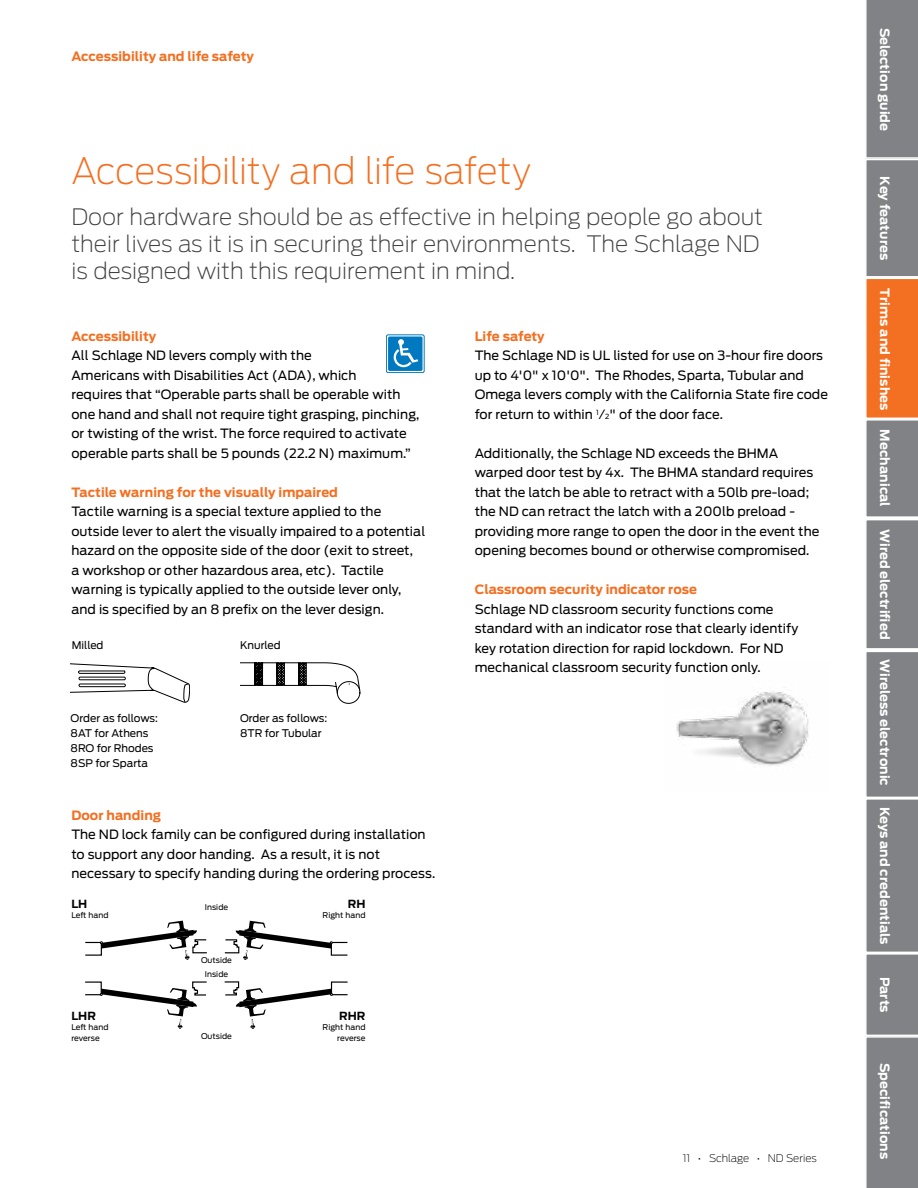
<style>
.page{position:relative;width:918px;height:1188px;background:#fff}
.page>*{position:absolute;margin:0;border:0;box-sizing:border-box;transform-origin:0 0}
.t1{font:200 36px "Antenna";letter-spacing:-.01em;color:#f36f21}
.t2{font:200 22.5px/27px "Antenna";color:#414042}
.t3{font:12.75px/19.5px "Antenna";letter-spacing:.005em;color:#000}
.t4{font:700 12.75px "Antenna";letter-spacing:.005em;color:#f36f21}
.t5{font:700 12.75px "Antenna";letter-spacing:.005em;color:#fff}
.t6{font:700 11.1px "Antenna";letter-spacing:.005em;color:#000}
.t7{font:10.5px/15px "Antenna";color:#000}
.t8{font:200 10.5px "Antenna";color:#000}
.t9{font:7.8px/10.5px "Antenna";letter-spacing:.005em;color:#000}
.s1{font-size:7.05px}
</style>
<div class="page">
<svg style="left:240px;top:661px;width:120px;height:43px"></svg>
<svg style="left:71px;top:663px;width:119px;height:40px"></svg>
<div style="left:388px;top:336px;width:35px;height:35px;background:#0079c1;border-radius:2px"></div>
<svg style="left:393px;top:339px;width:25px;height:29px"></svg>
<div style="left:386px;top:335px;width:38px;height:38px;border:1px solid #0079c1;border-radius:2px"></div>
<div style="left:85px;top:942px;width:17px;height:14px;background:#fff;border:1px solid #000"></div>
<div style="left:85px;top:981px;width:17px;height:14px;border:1px solid #000"></div>
<div style="left:331px;top:942px;width:17px;height:14px;border:1px solid #000"></div>
<div style="left:331px;top:981px;width:17px;height:14px;border:1px solid #000"></div>
<svg style="left:99px;top:981px;width:235px;height:48px"></svg>
<svg style="left:99px;top:921px;width:235px;height:39px"></svg>
<img style="left:676px;top:687px;width:133px;height:79px">
<svg style="left:865px;top:0;width:53px;height:1188px;background:#93867f"></svg>
<p class="t4" style="left:71px;top:48px;width:184px">Accessibility and life safety</p>
<h1 class="t1" style="left:71px;top:148px;width:461px">Accessibility and life safety</h1>
<h2 class="t2" style="left:71px;top:202px;width:693px">Door hardware should be as effective in helping people go about their lives as it is in securing their environments. The Schlage ND is designed with this requirement in mind.</h2>
<p class="t4" style="left:71px;top:327px;width:86px">Accessibility</p>
<p class="t3" style="left:71px;top:346px;width:350px">All Schlage ND levers comply with the<br>Americans with Disabilities Act (ADA), which<br>requires that “Operable parts shall be operable with one hand and shall not require tight grasping, pinching, or twisting of the wrist. The force required to activate operable parts shall be 5 pounds (22.2 N) maximum.”</p>
<p class="t4" style="left:71px;top:483px;width:268px">Tactile warning for the visually impaired</p>
<p class="t3" style="left:71px;top:502px;width:355px">Tactile warning is a special texture applied to the outside lever to alert the visually impaired to a potential hazard on the opposite side of the door (exit to street,<br>a workshop or other hazardous area, etc). Tactile warning is typically applied to the outside lever only, and is specified by an 8 prefix on the lever design.</p>
<p class="t7" style="left:72px;top:638px;width:33px">Milled</p>
<p class="t7" style="left:240px;top:638px;width:42px">Knurled</p>
<p class="t7" style="left:71px;top:710px;width:89px">Order as follows:<br>8AT for Athens<br>8RO for Rhodes<br>8SP for Sparta</p>
<p class="t7" style="left:240px;top:710px;width:89px">Order as follows:<br>8TR for Tubular</p>
<p class="t4" style="left:71px;top:806px;width:91px">Door handing</p>
<p class="t3" style="left:71px;top:824px;width:365px">The ND lock family can be configured during installation to support any door handing. As a result, it is not necessary to specify handing during the ordering process.</p>
<p class="t6" style="left:71px;top:896px;width:17px">LH</p>
<p class="t9" style="left:71px;top:910px;width:39px">Left hand</p>
<p class="t6" style="left:71px;top:1008px;width:26px">LHR</p>
<p class="t9" style="left:71px;top:1022px;width:39px">Left hand reverse</p>
<p class="t9" style="left:205px;top:902px;width:25px">Inside</p>
<p class="t9" style="left:201px;top:955px;width:33px">Outside</p>
<p class="t9" style="left:205px;top:969px;width:25px">Inside</p>
<p class="t9" style="left:201px;top:1031px;width:33px">Outside</p>
<p class="t6" style="left:348px;top:896px;width:19px">RH</p>
<p class="t9" style="left:323px;top:910px;width:44px">Right hand</p>
<p class="t6" style="left:339px;top:1008px;width:28px">RHR</p>
<p class="t9" style="left:323px;top:1022px;width:44px;text-align:right">Right hand reverse</p>
<p class="t4" style="left:475px;top:327px;width:71px">Life safety</p>
<p class="t3" style="left:475px;top:346px;width:355px">The Schlage ND is UL listed for use on 3-hour fire doors up to 4'0" x 10'0". The Rhodes, Sparta, Tubular and Omega levers comply with the California State fire code for return to within <sup>1</sup>⁄<span class="s1">2</span>" of the door face.</p>
<p class="t3" style="left:475px;top:443px;width:346px">Additionally, the Schlage ND exceeds the BHMA warped door test by 4x. The BHMA standard requires that the latch be able to retract with a 50lb pre-load; the ND can retract the latch with a 200lb preload - providing more range to open the door in the event the opening becomes bound or otherwise compromised.</p>
<p class="t4" style="left:475px;top:581px;width:224px">Classroom security indicator rose</p>
<p class="t3" style="left:475px;top:599px;width:325px">Schlage ND classroom security functions come standard with an indicator rose that clearly identify key rotation direction for rapid lockdown. For ND mechanical classroom security function only.</p>
<p class="t8" style="left:683px;top:1151px;width:135px">11 • Schlage • ND Series</p>
<p class="t5" style="left:894px;top:28px;width:105px;rotate:90deg">Selection guide</p>
<p class="t5" style="left:894px;top:176px;width:85px;rotate:90deg">Key features</p>
<p class="t5" style="left:894px;top:288px;width:123px;rotate:90deg">Trims and finishes</p>
<p class="t5" style="left:894px;top:429px;width:79px;rotate:90deg">Mechanical</p>
<p class="t5" style="left:894px;top:529px;width:112px;rotate:90deg">Wired electrified</p>
<p class="t5" style="left:894px;top:659px;width:128px;rotate:90deg">Wireless electronic</p>
<p class="t5" style="left:894px;top:807px;width:139px;rotate:90deg">Keys and credentials</p>
<p class="t5" style="left:894px;top:977px;width:38px;rotate:90deg">Parts</p>
<p class="t5" style="left:894px;top:1063px;width:98px;rotate:90deg">Specifications</p>
</div>
